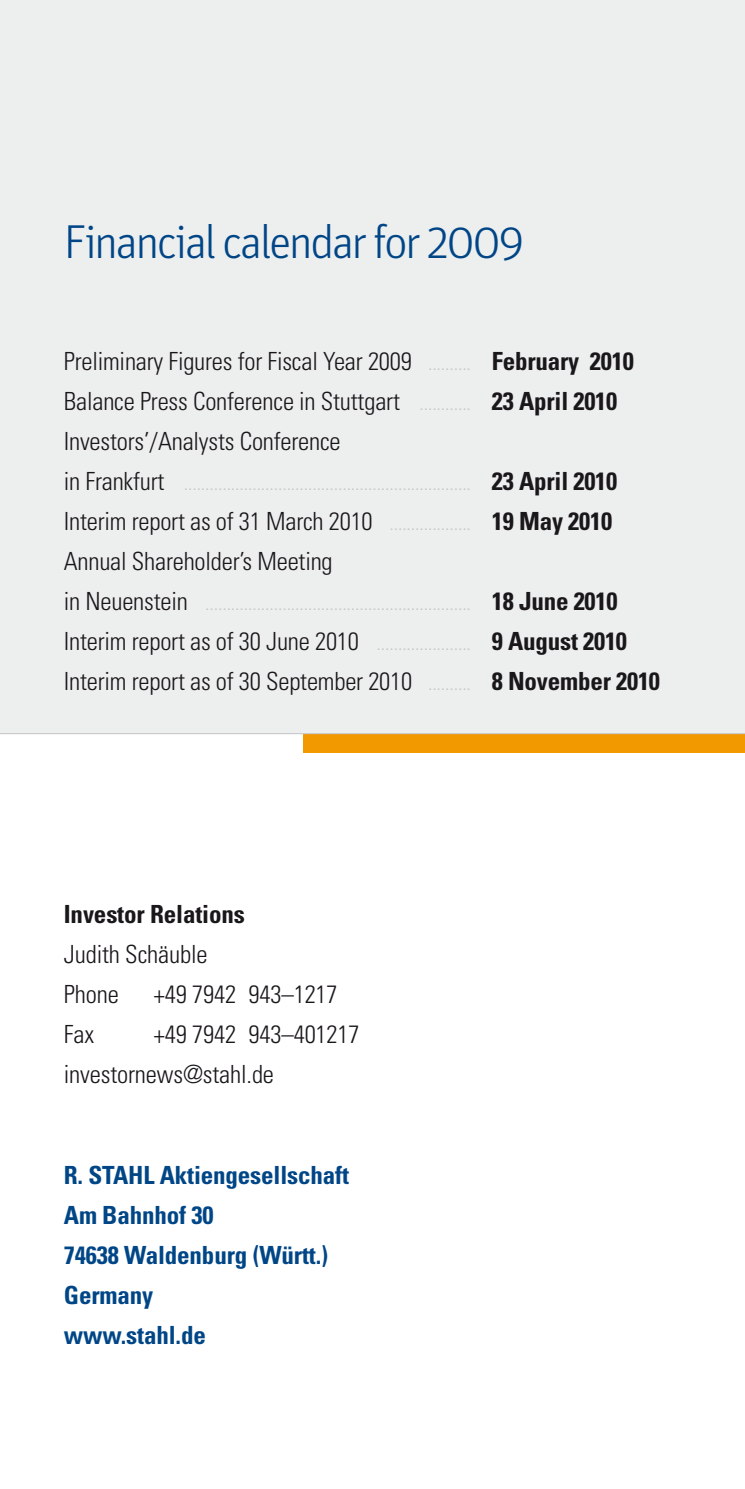
<style>
.page{position:relative;width:745px;height:1489px;background:#fff}
.page>*{position:absolute;margin:0;border:0;box-sizing:border-box;transform-origin:0 0}
.t1{font:300 47.5px "Unit";letter-spacing:-.055em;color:#004687}
.t2{font:300 condensed 25px/40px "Univers";letter-spacing:-.01em;color:#1a171b}
.t3{font:700 condensed 25px/40px "Univers";letter-spacing:-.005em;color:#004687}
.t4{font:700 condensed 25px "Univers";letter-spacing:-.005em;color:#1a171b}
.t5{font:300 condensed 20px "Univers";color:#c4c5c6}
.s1{font-size:20px;color:#c4c5c6}
.s2{font-weight:700}
.s3{font-size:25px;color:#1a171b}
.s4{font-weight:700;font-size:25px;color:#1a171b}
</style>
<div class="page">
<div style="left:303px;top:730px;width:441px;height:22px;background:#f39900"></div>
<div style="left:0;top:0;width:744px;height:733px;background:#edeeee"></div>
<hr style="left:0;top:733px;width:744px;height:1px;background:#c4c5c6">
<h1 class="t1" style="left:64px;top:212px;width:462px">Financial calendar for 2009</h1>
<p class="t2" style="left:64px;top:341px;width:571px">Preliminary Figures for Fiscal Year 2009 <span class="s1">..........</span> <span class="s2">February 2010<br></span>Balance Press Conference in Stuttgart <span class="s1">............</span> <span class="s2">23 April 2010<br></span>Investors’/Analysts Conference</p>
<p class="t5" style="left:64px;top:470px;width:554px"><span class="s3">in Frankfurt</span> ................................................................... <span class="s4">23 April 2010</span></p>
<p class="t2" style="left:64px;top:501px;width:549px">Interim report as of 31 March 2010 <span class="s1">...................</span> <span class="s2">19 May 2010<br></span>Annual Shareholder’s Meeting</p>
<p class="t5" style="left:64px;top:590px;width:555px"><span class="s3">in Neuenstein</span> .............................................................. <span class="s4">18 June 2010</span></p>
<p class="t2" style="left:64px;top:621px;width:597px">Interim report as of 30 June 2010 <span class="s1">......................</span> <span class="s2">9 August 2010<br></span>Interim report as of 30 September 2010 <span class="s1">..........</span> <span class="s2">8 November 2010</span></p>
<p class="t4" style="left:64px;top:898px;width:182px">Investor Relations</p>
<p class="t2" style="left:64px;top:933px;width:145px">Judith Schäuble<br>Phone</p>
<p class="t2" style="left:154px;top:973px;width:185px">+49 7942 943–1217</p>
<p class="t2" style="left:64px;top:1013px;width:32px">Fax</p>
<p class="t2" style="left:64px;top:1013px;width:297px;text-indent:90px">+49 7942 943–401217 investornews@stahl.de</p>
<p class="t3" style="left:64px;top:1154px;width:286px">R. STAHL Aktiengesellschaft<br>Am Bahnhof 30<br>74638 Waldenburg (Württ.)<br>Germany<br>www.stahl.de</p>
</div>
